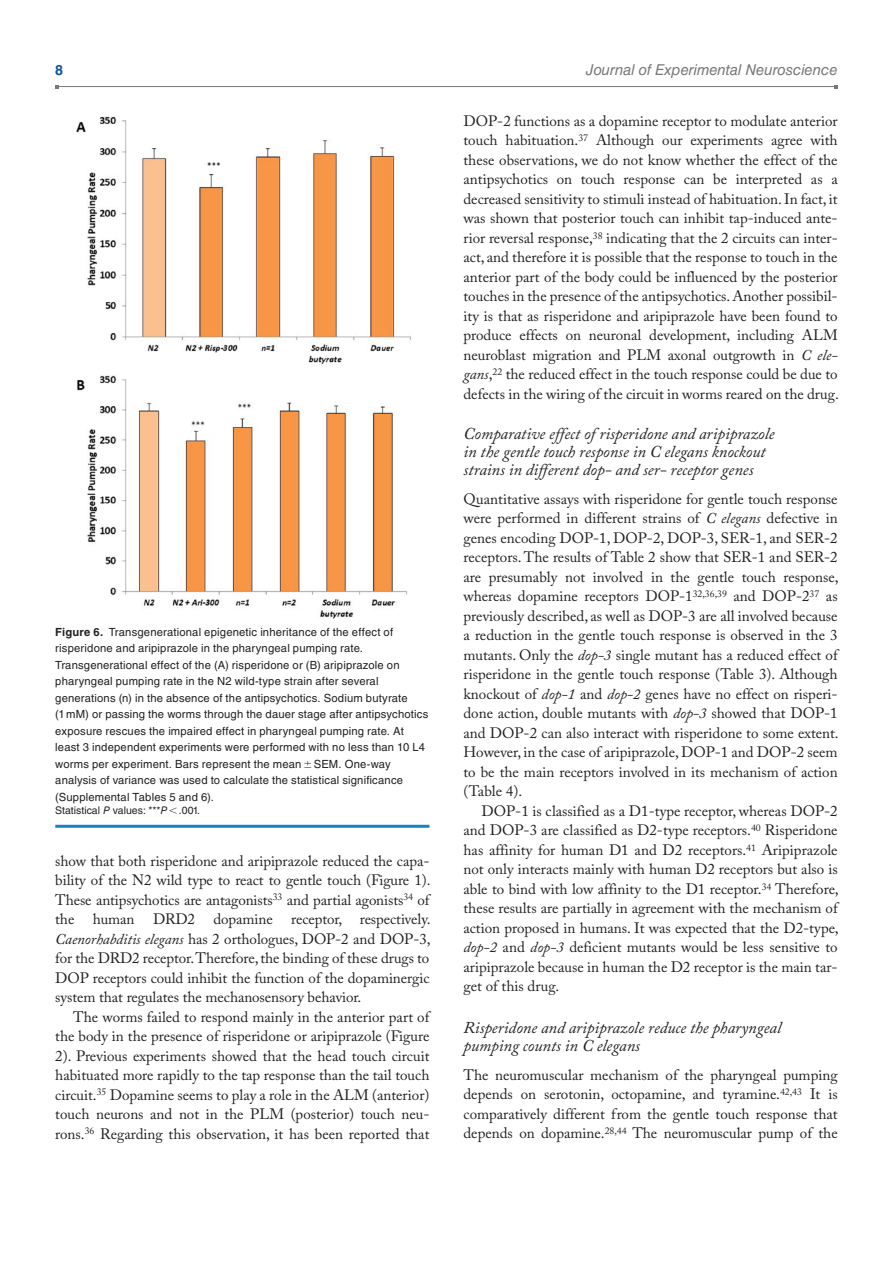
<style>
.page{position:relative;width:893px;height:1263px;background:#fff}
.page>*{position:absolute;margin:0;border:0;box-sizing:border-box;transform-origin:0 0}
.t1{font:italic 16.5px/18px "Adobe Caslon Pro";color:#231f20}
.t2{font:15px/19.5px "Adobe Caslon Pro";color:#231f20;text-align:justify}
.t3{font:italic 15px "Helvetica LT Std";letter-spacing:-.005em;color:#76787b}
.t4{font:700 14.25px "Helvetica LT Std";color:#1055a4}
.t5{font:11.25px/16.5px "Helvetica LT Std";letter-spacing:.015em;color:#231f20}
.t6{font:10.5px "Helvetica LT Std";color:#231f20}
.s1{font-weight:700}
.s2{font-style:italic}
</style>
<div class="page">
<hr style="left:57px;top:86px;width:779px;height:1px;background:#76787b">
<hr style="left:55px;top:825px;width:374px;height:3px;background:#1582c5">
<img style="left:76px;top:117px;width:335px;height:502px">
<p class="t4" style="left:55px;top:61px;width:9px">8</p>
<p class="t3" style="left:586px;top:61px;width:253px">Journal of Experimental Neuroscience</p>
<p class="t5" style="left:55px;top:623px;width:375px"><span class="s1">Figure 6.</span> Transgenerational epigenetic inheritance of the effect of risperidone and aripiprazole in the pharyngeal pumping rate.<br>Transgenerational effect of the (A) risperidone or (B) aripiprazole on pharyngeal pumping rate in the N2 wild-type strain after several generations (n) in the absence of the antipsychotics. Sodium butyrate (1mM) or passing the worms through the dauer stage after antipsychotics exposure rescues the impaired effect in pharyngeal pumping rate. At least 3 independent experiments were performed with no less than 10 L4 worms per experiment. Bars represent the mean SEM. One-way analysis of variance was used to calculate the statistical significance (Supplemental Tables 5 and 6).</p>
<p class="t6" style="left:55px;top:804px;width:146px">Statistical <span class="s2">P</span> values: ***<span class="s2">P</span> .001.</p>
<p class="t2" style="left:55px;top:851px;width:377px">show that both risperidone and aripiprazole reduced the capa&shy;bility of the N2 wild type to react to gentle touch (Figure 1).<br>These antipsychotics are antagonists<sup>33</sup> and partial agonists<sup>34</sup> of the human DRD2 dopamine receptor, respectively.<br><span class="s2">Caenorhabditis elegans</span> has 2 orthologues, DOP-2 and DOP-3, for the DRD2 receptor. Therefore, the binding of these drugs to DOP receptors could inhibit the function of the dopaminergic system that regulates the mechanosensory behavior.</p>
<p class="t2" style="left:55px;top:1007px;width:376px;text-indent:18px">The worms failed to respond mainly in the anterior part of the body in the presence of risperidone or aripiprazole (Figure 2). Previous experiments showed that the head touch circuit habituated more rapidly to the tap response than the tail touch circuit.<sup>35</sup> Dopamine seems to play a role in the ALM (anterior) touch neurons and not in the PLM (posterior) touch neu&shy;rons.<sup>36</sup> Regarding this observation, it has been reported that</p>
<p class="t2" style="left:463px;top:111px;width:377px">DOP-2 functions as a dopamine receptor to modulate anterior touch habituation.<sup>37</sup> Although our experiments agree with these observations, we do not know whether the effect of the antipsychotics on touch response can be interpreted as a decreased sensitivity to stimuli instead of habituation. In fact, it was shown that posterior touch can inhibit tap-induced ante&shy;rior reversal response,<sup>38</sup> indicating that the 2 circuits can inter&shy;act, and therefore it is possible that the response to touch in the anterior part of the body could be influenced by the posterior touches in the presence of the antipsychotics. Another possibil&shy;ity is that as risperidone and aripiprazole have been found to produce effects on neuronal development, including ALM neuroblast migration and PLM axonal outgrowth in <span class="s2">C ele&shy;gans</span>,<sup>22</sup> the reduced effect in the touch response could be due to defects in the wiring of the circuit in worms reared on the drug.</p>
<p class="t1" style="left:463px;top:425px;width:313px">Comparative effect of risperidone and aripiprazole in the gentle touch response in C elegans knockout strains in different dop- and ser- receptor genes</p>
<p class="t2" style="left:463px;top:489px;width:377px">Quantitative assays with risperidone for gentle touch response were performed in different strains of <span class="s2">C elegans</span> defective in genes encoding DOP-1, DOP-2, DOP-3, SER-1, and SER-2 receptors. The results of Table 2 show that SER-1 and SER-2 are presumably not involved in the gentle touch response, whereas dopamine receptors DOP-1<sup>32,36,39</sup> and DOP-2<sup>37</sup> as previously described, as well as DOP-3 are all involved because a reduction in the gentle touch response is observed in the 3 mutants. Only the <span class="s2">dop-3</span> single mutant has a reduced effect of risperidone in the gentle touch response (Table 3). Although knockout of <span class="s2">dop-1</span> and <span class="s2">dop-2</span> genes have no effect on risperi&shy;done action, double mutants with <span class="s2">dop-3</span> showed that DOP-1 and DOP-2 can also interact with risperidone to some extent.<br>However, in the case of aripiprazole, DOP-1 and DOP-2 seem to be the main receptors involved in its mechanism of action (Table 4).</p>
<p class="t2" style="left:463px;top:801px;width:377px;text-indent:18px">DOP-1 is classified as a D1-type receptor, whereas DOP-2 and DOP-3 are classified as D2-type receptors.<sup>40</sup> Risperidone has affinity for human D1 and D2 receptors.<sup>41</sup> Aripiprazole not only interacts mainly with human D2 receptors but also is able to bind with low affinity to the D1 receptor.<sup>34</sup> Therefore, these results are partially in agreement with the mechanism of action proposed in humans. It was expected that the D2-type, <span class="s2">dop-2</span> and <span class="s2">dop-3</span> deficient mutants would be less sensitive to aripiprazole because in human the D2 receptor is the main tar&shy;get of this drug.</p>
<p class="t1" style="left:463px;top:1019px;width:319px">Risperidone and aripiprazole reduce the pharyngeal pumping counts in C elegans</p>
<p class="t2" style="left:463px;top:1065px;width:376px">The neuromuscular mechanism of the pharyngeal pumping depends on serotonin, octopamine, and tyramine.<sup>42,43</sup> It is comparatively different from the gentle touch response that depends on dopamine.<sup>28,44</sup> The neuromuscular pump of the</p>
</div>
